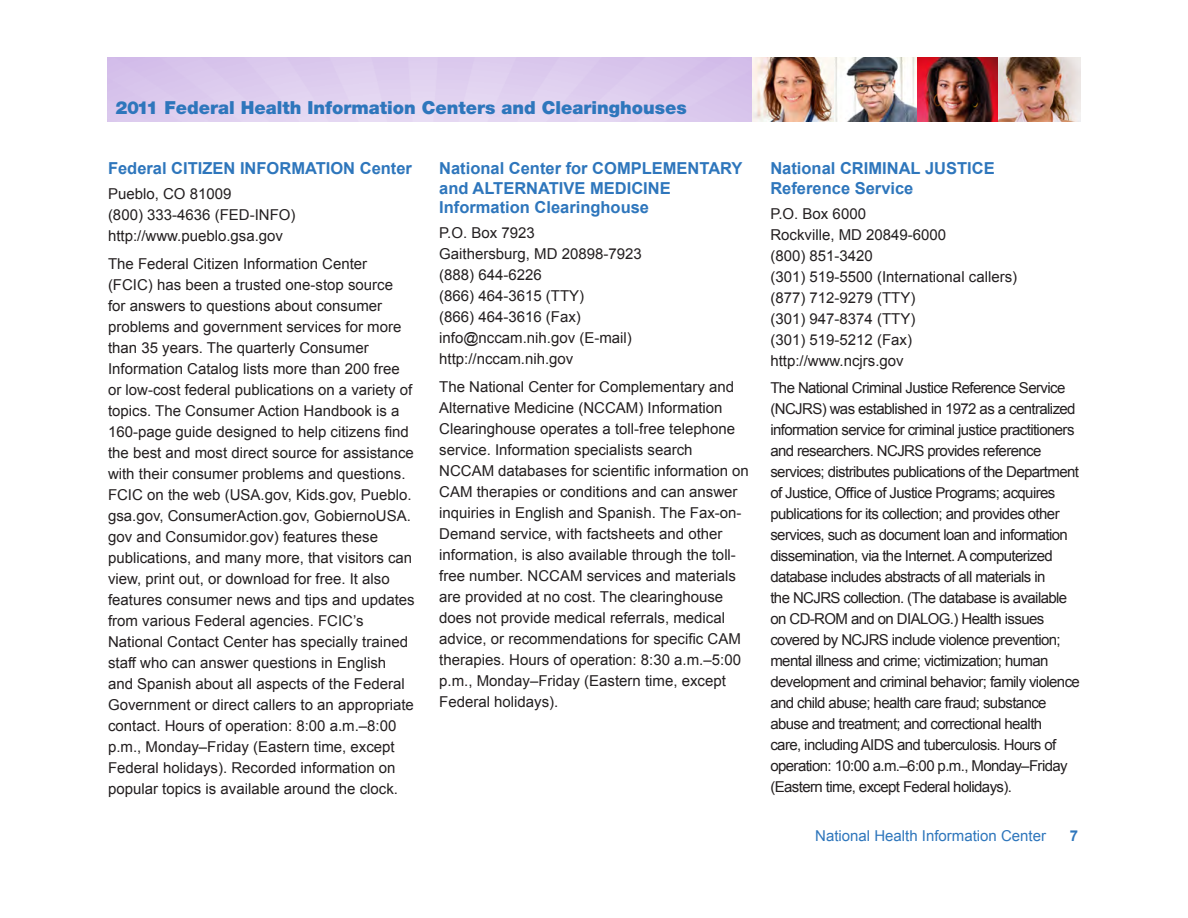
<style>
.page{position:relative;width:1188px;height:918px;background:#fff}
.page>*{position:absolute;margin:0;border:0;box-sizing:border-box;transform-origin:0 0}
.t1{font:900 18px "Helvetica Neue LT Std";color:#2e76bc}
.Head_2{font:700 16.5px/19.5px "Arial";color:#2e76bc}
.copy{font:15px/21px "Arial";color:#231f20}
.copy-2{font:15px/21px "Arial";letter-spacing:-.04em;color:#231f20}
.t2{font:15px "Arial";color:#2e76bc}
.t3{font:700 15px "Arial";color:#2e76bc}
</style>
<div class="page">
<img style="left:108px;top:57px;width:973px;height:64px">
<p class="t1" style="left:116px;top:97px;width:573px">2011 Federal Health Information Centers and Clearinghouses</p>
<p class="Head_2" style="left:108px;top:159px;width:306px">Federal CITIZEN INFORMATION Center</p>
<p class="copy" style="left:108px;top:184px;width:189px">Pueblo, CO 81009<br>(800) 333-4636 (FED-INFO)</p>
<p class="copy" style="left:108px;top:226px;width:177px">http://www.pueblo.gsa.gov</p>
<p class="copy" style="left:108px;top:253px;width:308px">The Federal Citizen Information Center (FCIC) has been a trusted one-stop source<br>for answers to questions about consumer problems and government services for more than 35 years. The quarterly Consumer Information Catalog lists more than 200 free or low-cost federal publications on a variety of topics. The Consumer Action Handbook is a 160-page guide designed to help citizens find the best and most direct source for assistance with their consumer problems and questions.<br>FCIC on the web (USA.gov, Kids.gov, Pueblo. gsa.gov, ConsumerAction.gov, GobiernoUSA. gov and Consumidor.gov) features these publications, and many more, that visitors can view, print out, or download for free. It also features consumer news and tips and updates from various Federal agencies. FCIC’s National Contact Center has specially trained staff who can answer questions in English and Spanish about all aspects of the Federal Government or direct callers to an appropriate contact. Hours of operation: 8:00 a.m.–8:00 p.m., Monday–Friday (Eastern time, except Federal holidays). Recorded information on popular topics is available around the clock.</p>
<p class="Head_2" style="left:439px;top:159px;width:305px">National Center for COMPLEMENTARY and ALTERNATIVE MEDICINE<br>Information Clearinghouse</p>
<p class="copy" style="left:439px;top:223px;width:204px">P.O. Box 7923<br>Gaithersburg, MD 20898-7923 (888) 644-6226<br>(866) 464-3615 (TTY)<br>(866) 464-3616 (Fax)</p>
<p class="copy" style="left:439px;top:328px;width:194px">info@nccam.nih.gov (E-mail)</p>
<p class="copy" style="left:439px;top:349px;width:136px">http://nccam.nih.gov</p>
<p class="copy" style="left:439px;top:376px;width:311px">The National Center for Complementary and Alternative Medicine (NCCAM) Information Clearinghouse operates a toll-free telephone service. Information specialists search NCCAM databases for scientific information on CAM therapies or conditions and can answer inquiries in English and Spanish. The Fax-on-Demand service, with factsheets and other information, is also available through the toll&shy;free number. NCCAM services and materials are provided at no cost. The clearinghouse does not provide medical referrals, medical advice, or recommendations for specific CAM therapies. Hours of operation: 8:30 a.m.–5:00 p.m., Monday–Friday (Eastern time, except Federal holidays).</p>
<p class="Head_2" style="left:770px;top:159px;width:226px">National CRIMINAL JUSTICE<br>Reference Service</p>
<p class="copy" style="left:770px;top:203px;width:248px">P.O. Box 6000<br>Rockville, MD 20849-6000<br>(800) 851-3420<br>(301) 519-5500 (International callers) (877) 712-9279 (TTY)<br>(301) 947-8374 (TTY)<br>(301) 519-5212 (Fax) http://www.ncjrs.gov</p>
<p class="copy-2" style="left:770px;top:378px;width:311px">The National Criminal Justice Reference Service (NCJRS) was established in 1972 as a centralized information service for criminal justice practitioners and researchers. NCJRS provides reference services; distributes publications of the Department of Justice, Office of Justice Programs; acquires publications for its collection; and provides other services, such as document loan and information dissemination, via the Internet. A computerized database includes abstracts of all materials in<br>the NCJRS collection. (The database is available on CD-ROM and on DIALOG.) Health issues covered by NCJRS include violence prevention; mental illness and crime; victimization; human development and criminal behavior; family violence and child abuse; health care fraud; substance abuse and treatment; and correctional health<br>care, including AIDS and tuberculosis. Hours of operation: 10:00 a.m.–6:00 p.m., Monday–Friday (Eastern time, except Federal holidays).</p>
<p class="t2" style="left:815px;top:826px;width:232px">National Health Information Center</p>
<p class="t3" style="left:1070px;top:826px;width:10px">7</p>
</div>
